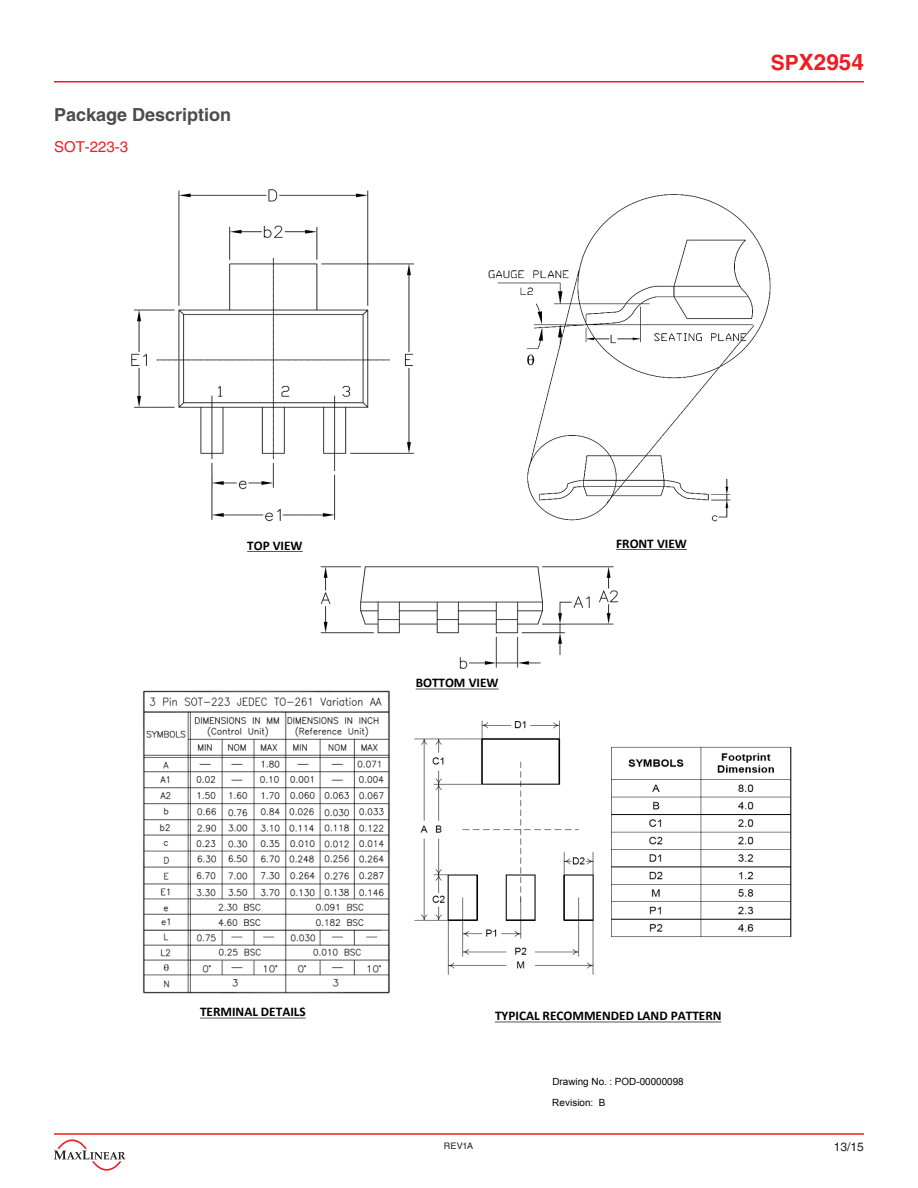
<style>
.page{position:relative;width:918px;height:1188px;background:#fff}
.page>*{position:absolute;margin:0;border:0;box-sizing:border-box;transform-origin:0 0}
.t1{font:700 22.5px "Helvetica LT Std";color:#ee1d23}
.t2{font:700 18px "Helvetica LT Std";color:#4b4c4d}
.t3{font:15px "Helvetica LT Std";color:#ee1d23}
.t4{font:700 13.2px "Calibri";color:#000}
.t5{font:12px "Helvetica LT Std";color:#231f20}
.t6{font:9.9px/21.3px "Arial";color:#000}
.t7{font:9px "Helvetica LT Std";color:#231f20}
.s1{font-size:21px}
</style>
<div class="page">
<hr style="left:54px;top:1133px;width:810px;height:2px;background:#ee1d23">
<hr style="left:54px;top:81px;width:810px;height:1px;background:#ee1d23">
<svg style="left:54px;top:1139px;width:71px;height:32px"></svg>
<svg style="left:247px;top:551px;width:56px;height:1px"></svg>
<svg style="left:616px;top:549px;width:71px;height:1px"></svg>
<svg style="left:495px;top:1022px;width:226px;height:1px"></svg>
<svg style="left:200px;top:1018px;width:106px;height:1px"></svg>
<svg style="left:416px;top:689px;width:83px;height:1px"></svg>
<img style="left:414px;top:720px;width:180px;height:255px">
<img style="left:611px;top:746px;width:181px;height:191px">
<img style="left:131px;top:189px;width:284px;height:333px">
<img style="left:320px;top:566px;width:299px;height:103px">
<img style="left:488px;top:194px;width:283px;height:328px">
<img style="left:143px;top:690px;width:247px;height:304px">
<h2 class="t2" style="left:54px;top:104px;width:179px">Package Description</h2>
<p class="t3" style="left:54px;top:138px;width:76px">SOT-223-3</p>
<h1 class="t1" style="left:771px;top:49px;width:95px"><span class="s1">SP</span>X2954</h1>
<p class="t4" style="left:247px;top:537px;width:57px">TOP VIEW</p>
<p class="t4" style="left:616px;top:535px;width:72px">FRONT VIEW</p>
<p class="t4" style="left:416px;top:675px;width:84px">BOTTOM VIEW</p>
<p class="t4" style="left:200px;top:1004px;width:107px">TERMINAL DETAILS</p>
<p class="t4" style="left:495px;top:1008px;width:228px">TYPICAL RECOMMENDED LAND PATTERN</p>
<p class="t6" style="left:552px;top:1071px;width:133px">Drawing No. : POD-00000098<br>Revision: B</p>
<p class="t7" style="left:444px;top:1140px;width:31px">REV1A</p>
<p class="t5" style="left:834px;top:1140px;width:32px">13/15</p>
</div>
